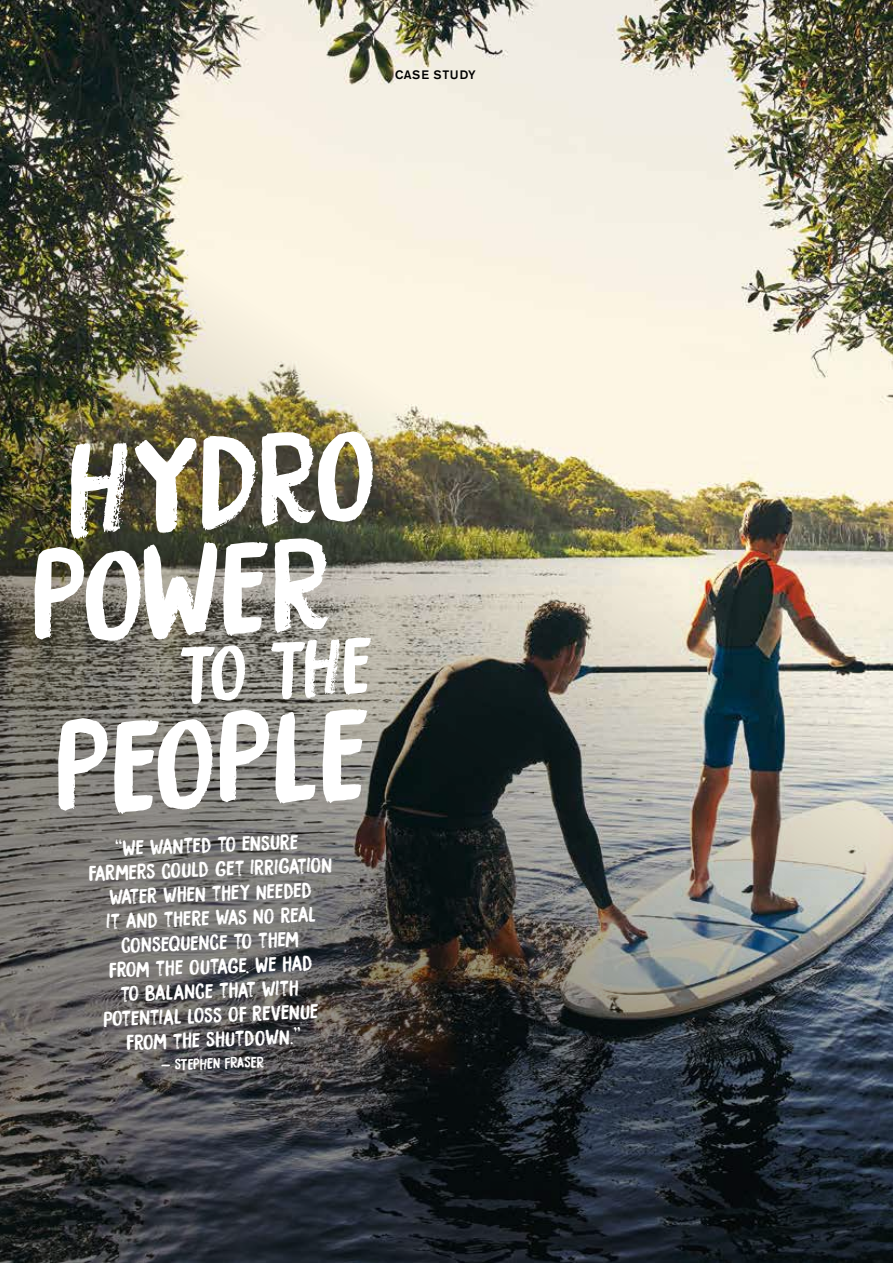
<style>
.page{position:relative;width:893px;height:1263px;background:#fff}
.page>*{position:absolute;margin:0;border:0;box-sizing:border-box;transform-origin:0 0}
.t1{font:115.35px/106.8px "Bocadillo";color:#fff;text-align:center}
.t2{font:70.8px "Bocadillo";color:#fff}
.t3{font:19.05px/24.3px "Bocadillo";color:#fff;text-align:center}
.t4{font:13.65px "Bocadillo";color:#fff}
.t5{font:500 12.15px "Akzidenz Grotesk BE";letter-spacing:.05em;color:#000}
</style>
<div class="page">
<img style="left:0;top:0;width:893px;height:1263px">
<p class="t5" style="left:395px;top:67px;width:82px">CASE STUDY</p>
<h1 class="t1" style="left:19px;top:439px;width:353px;rotate:-3deg">HYDRO<br>POWER</h1>
<h2 class="t2" style="left:173px;top:627px;width:197px;rotate:-3deg">TO THE</h2>
<h1 class="t1" style="left:49px;top:717px;width:317px;rotate:-3deg">PEOPLE</h1>
<p class="t3" style="left:87px;top:837px;width:245px;rotate:-2deg">“We wanted to ensure farmers could get irrigation water when they needed<br>it and there was no real consequence to them<br>from the outage. We had<br>to balance that with potential loss of revenue from the shutdown.”</p>
<p class="t4" style="left:161px;top:1056px;width:105px;rotate:-2deg">– STEPHEN FRASER</p>
</div>
